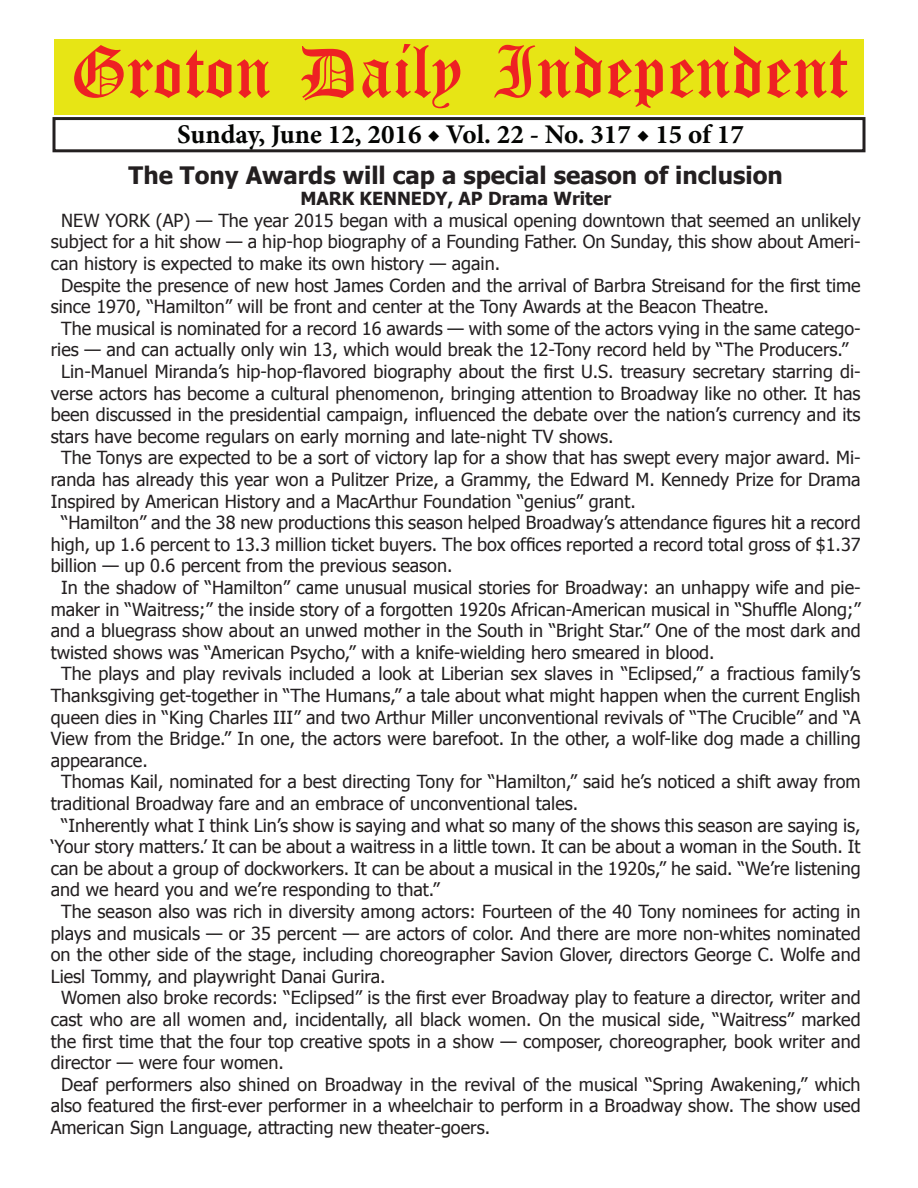
<style>
.page{position:relative;width:918px;height:1188px;background:#fff}
.page>*{position:absolute;margin:0;border:0;box-sizing:border-box;transform-origin:0 0}
.t1{font:54px "Old English Five";color:#ee2123}
.t2{font:700 27px "Minion Pro";color:#040503}
.t3{font:700 24px "Tahoma";color:#231f20}
.t4{font:18px "Tahoma";color:#231f20}
.t5{font:700 18px "Tahoma";color:#231f20}
</style>
<div class="page">
<div style="left:52px;top:117px;width:814px;height:35px;border:3px solid #231f20"></div>
<div style="left:54px;top:40px;width:810px;height:75px;background:#e7e515"></div>
<h1 class="t1" style="left:70px;top:47px;width:779px">Groton Daily Independent</h1>
<h2 class="t2" style="left:177px;top:116px;width:568px">Sunday, June 12, 2016 ◆ Vol. 22 - No. 317 ◆ 15 of 17</h2>
<h3 class="t3" style="left:129px;top:158px;width:656px">The Tony Awards will cap a special season of inclusion</h3>
<p class="t5" style="left:300px;top:186px;width:312px">MARK KENNEDY, AP Drama Writer</p>
<p class="t4" style="left:61px;top:208px;width:801px">NEW YORK (AP) — The year 2015 began with a musical opening downtown that seemed an unlikely</p>
<p class="t4" style="left:51px;top:230px;width:811px">subject for a hit show — a hip-hop biography of a Founding Father. On Sunday, this show about Ameri-</p>
<p class="t4" style="left:51px;top:251px;width:451px">can history is expected to make its own history — again.</p>
<p class="t4" style="left:61px;top:273px;width:801px">Despite the presence of new host James Corden and the arrival of Barbra Streisand for the first time</p>
<p class="t4" style="left:51px;top:295px;width:720px">since 1970, “Hamilton” will be front and center at the Tony Awards at the Beacon Theatre.</p>
<p class="t4" style="left:61px;top:316px;width:801px">The musical is nominated for a record 16 awards — with some of the actors vying in the same catego-</p>
<p class="t4" style="left:51px;top:338px;width:799px">ries — and can actually only win 13, which would break the 12-Tony record held by “The Producers.”</p>
<p class="t4" style="left:61px;top:359px;width:801px">Lin-Manuel Miranda’s hip-hop-flavored biography about the first U.S. treasury secretary starring di-</p>
<p class="t4" style="left:51px;top:381px;width:811px">verse actors has become a cultural phenomenon, bringing attention to Broadway like no other. It has</p>
<p class="t4" style="left:51px;top:403px;width:811px">been discussed in the presidential campaign, influenced the debate over the nation’s currency and its</p>
<p class="t4" style="left:51px;top:424px;width:565px">stars have become regulars on early morning and late-night TV shows.</p>
<p class="t4" style="left:61px;top:446px;width:801px">The Tonys are expected to be a sort of victory lap for a show that has swept every major award. Mi-</p>
<p class="t4" style="left:51px;top:467px;width:811px">randa has already this year won a Pulitzer Prize, a Grammy, the Edward M. Kennedy Prize for Drama</p>
<p class="t4" style="left:51px;top:489px;width:587px">Inspired by American History and a MacArthur Foundation “genius” grant.</p>
<p class="t4" style="left:61px;top:511px;width:801px">“Hamilton” and the 38 new productions this season helped Broadway’s attendance figures hit a record</p>
<p class="t4" style="left:51px;top:532px;width:811px">high, up 1.6 percent to 13.3 million ticket buyers. The box offices reported a record total gross of $1.37</p>
<p class="t4" style="left:51px;top:554px;width:403px">billion — up 0.6 percent from the previous season.</p>
<p class="t4" style="left:61px;top:575px;width:801px">In the shadow of “Hamilton” came unusual musical stories for Broadway: an unhappy wife and pie-</p>
<p class="t4" style="left:51px;top:597px;width:812px">maker in “Waitress;” the inside story of a forgotten 1920s African-American musical in “Shuffle Along;”</p>
<p class="t4" style="left:51px;top:619px;width:811px">and a bluegrass show about an unwed mother in the South in “Bright Star.” One of the most dark and</p>
<p class="t4" style="left:51px;top:640px;width:665px">twisted shows was “American Psycho,” with a knife-wielding hero smeared in blood.</p>
<p class="t4" style="left:61px;top:662px;width:801px">The plays and play revivals included a look at Liberian sex slaves in “Eclipsed,” a fractious family’s</p>
<p class="t4" style="left:51px;top:683px;width:811px">Thanksgiving get-together in “The Humans,” a tale about what might happen when the current English</p>
<p class="t4" style="left:51px;top:705px;width:811px">queen dies in “King Charles III” and two Arthur Miller unconventional revivals of “The Crucible” and “A</p>
<p class="t4" style="left:51px;top:727px;width:812px">View from the Bridge.” In one, the actors were barefoot. In the other, a wolf-like dog made a chilling</p>
<p class="t4" style="left:51px;top:748px;width:99px">appearance.</p>
<p class="t4" style="left:61px;top:770px;width:801px">Thomas Kail, nominated for a best directing Tony for “Hamilton,” said he’s noticed a shift away from</p>
<p class="t4" style="left:51px;top:791px;width:529px">traditional Broadway fare and an embrace of unconventional tales.</p>
<p class="t4" style="left:61px;top:813px;width:801px">“Inherently what I think Lin’s show is saying and what so many of the shows this season are saying is,</p>
<p class="t4" style="left:51px;top:835px;width:811px">‘Your story matters.’ It can be about a waitress in a little town. It can be about a woman in the South. It</p>
<p class="t4" style="left:51px;top:856px;width:811px">can be about a group of dockworkers. It can be about a musical in the 1920s,” he said. “We’re listening</p>
<p class="t4" style="left:51px;top:878px;width:391px">and we heard you and we’re responding to that.”</p>
<p class="t4" style="left:61px;top:899px;width:801px">The season also was rich in diversity among actors: Fourteen of the 40 Tony nominees for acting in</p>
<p class="t4" style="left:51px;top:921px;width:812px">plays and musicals — or 35 percent — are actors of color. And there are more non-whites nominated</p>
<p class="t4" style="left:51px;top:943px;width:811px">on the other side of the stage, including choreographer Savion Glover, directors George C. Wolfe and</p>
<p class="t4" style="left:51px;top:964px;width:336px">Liesl Tommy, and playwright Danai Gurira.</p>
<p class="t4" style="left:61px;top:986px;width:801px">Women also broke records: “Eclipsed” is the first ever Broadway play to feature a director, writer and</p>
<p class="t4" style="left:51px;top:1007px;width:811px">cast who are all women and, incidentally, all black women. On the musical side, “Waitress” marked</p>
<p class="t4" style="left:51px;top:1029px;width:811px">the first time that the four top creative spots in a show — composer, choreographer, book writer and</p>
<p class="t4" style="left:51px;top:1051px;width:235px">director — were four women.</p>
<p class="t4" style="left:61px;top:1072px;width:801px">Deaf performers also shined on Broadway in the revival of the musical “Spring Awakening,” which</p>
<p class="t4" style="left:51px;top:1094px;width:812px">also featured the first-ever performer in a wheelchair to perform in a Broadway show. The show used</p>
<p class="t4" style="left:51px;top:1115px;width:441px">American Sign Language, attracting new theater-goers.</p>
</div>
